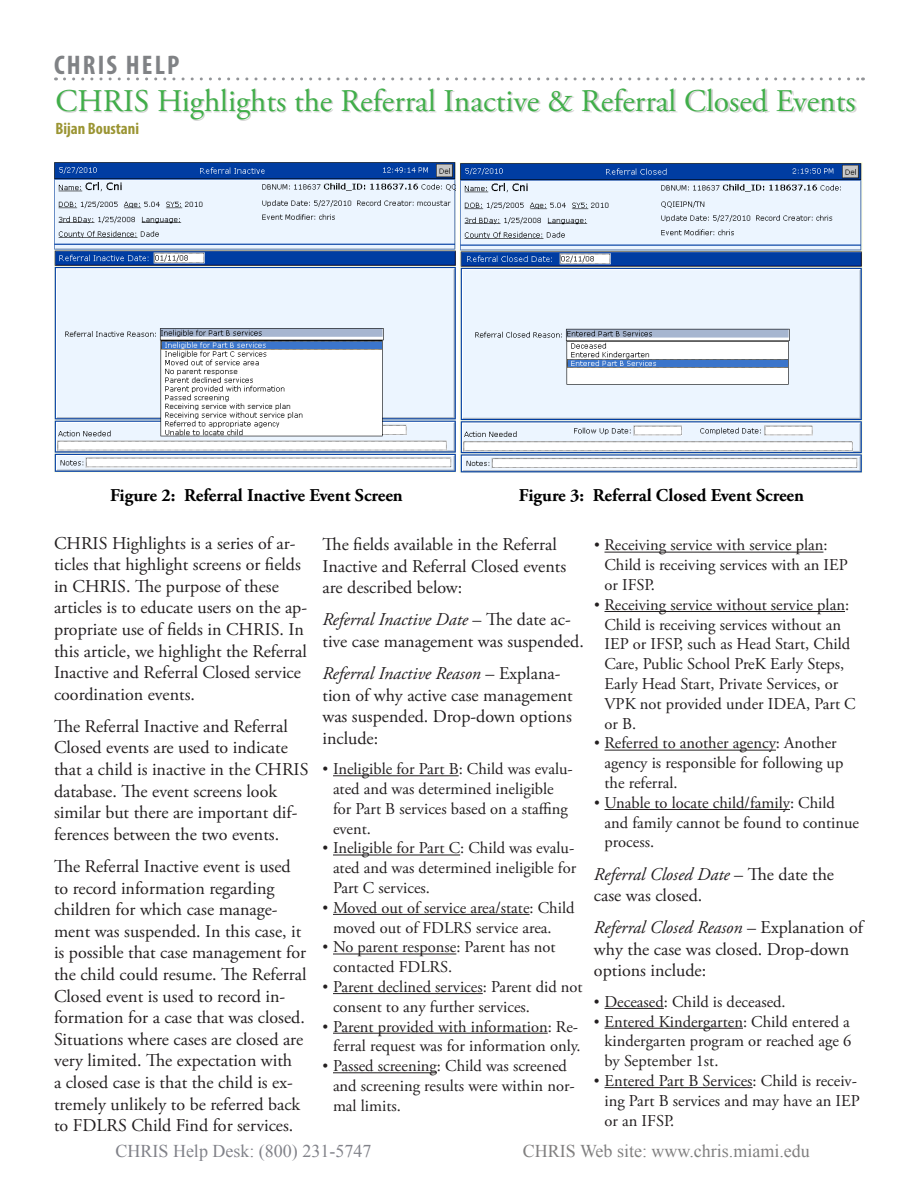
<style>
.page{position:relative;width:918px;height:1188px;background:#fff}
.page>*{position:absolute;margin:0;border:0;box-sizing:border-box;transform-origin:0 0}
.t1{font:31.5px "Adobe Garamond Pro";color:#40ae49}
.t2{font:700 condensed 27px "Myriad Pro";letter-spacing:.08em;color:#808285}
.t3{font:18px/21.6px "Adobe Garamond Pro";color:#231f20}
.t4{font:700 18px "Adobe Garamond Pro";letter-spacing:-.01em;color:#000}
.t5{font:18px "Times New Roman";color:#818080}
.t6{font:18px "Times New Roman";color:#818289}
.t7{font:16.5px/19.8px "Adobe Garamond Pro";color:#231f20}
.t8{font:700 condensed 16.5px "Myriad Pro";color:#9b9533}
.s1{font-style:italic}
.s2{font-family:"Times New Roman"}
</style>
<div class="page">
<div style="left:58px;top:90px;width:852px;height:46px;background:#231f20;opacity:.2"></div>
<svg style="left:64px;top:77px;width:799px;height:3px"></svg>
<hr style="left:333px;top:775px;width:126px;height:1px;background:#231f20">
<hr style="left:333px;top:855px;width:127px;height:1px;background:#231f20">
<hr style="left:333px;top:914px;width:197px;height:1px;background:#231f20">
<hr style="left:333px;top:954px;width:123px;height:1px;background:#231f20">
<hr style="left:333px;top:993px;width:150px;height:1px;background:#231f20">
<hr style="left:333px;top:1033px;width:215px;height:1px;background:#231f20">
<hr style="left:333px;top:1072px;width:104px;height:1px;background:#231f20">
<hr style="left:604px;top:552px;width:219px;height:1px;background:#231f20">
<hr style="left:604px;top:611px;width:241px;height:1px;background:#231f20">
<hr style="left:604px;top:750px;width:172px;height:1px;background:#231f20">
<hr style="left:604px;top:809px;width:186px;height:1px;background:#231f20">
<hr style="left:604px;top:1008px;width:60px;height:1px;background:#231f20">
<hr style="left:604px;top:1028px;width:139px;height:1px;background:#231f20">
<hr style="left:604px;top:1087px;width:149px;height:1px;background:#231f20">
<img style="left:54px;top:162px;width:402px;height:310px">
<img style="left:459px;top:162px;width:403px;height:311px">
<p class="t2" style="left:54px;top:48px;width:127px">CHRIS HELP</p>
<p class="t1" style="left:55px;top:82px;width:802px">CHRIS Highlights the Referral Inactive &amp; Referral Closed Events</p>
<p class="t8" style="left:55px;top:118px;width:85px">Bijan Boustani</p>
<p class="t4" style="left:110px;top:485px;width:294px">Figure 2: Referral Inactive Event Screen</p>
<p class="t4" style="left:519px;top:484px;width:287px">Figure 3: Referral Closed Event Screen</p>
<p class="t3" style="left:54px;top:533px;width:255px">CHRIS Highlights is a series of ar&shy;ticles that highlight screens or fields in CHRIS. The purpose of these articles is to educate users on the ap&shy;propriate use of fields in CHRIS. In this article, we highlight the Referral Inactive and Referral Closed service coordination events.</p>
<p class="t3" style="left:54px;top:716px;width:256px">The Referral Inactive and Referral Closed events are used to indicate that a child is inactive in the CHRIS database. The event screens look similar but there are important dif&shy;ferences between the two events.</p>
<p class="t3" style="left:54px;top:856px;width:254px">The Referral Inactive event is used to record information regarding children for which case manage&shy;ment was suspended. In this case, it is possible that case management for the child could resume. The Referral Closed event is used to record in&shy;formation for a case that was closed.<br>Situations where cases are closed are very limited. The expectation with<br>a closed case is that the child is ex&shy;tremely unlikely to be referred back to FDLRS Child Find for services.</p>
<p class="t6" style="left:116px;top:1139px;width:257px">CHRIS Help Desk: (800) 231-5747</p>
<p class="t5" style="left:523px;top:1139px;width:289px">CHRIS Web site: www.chris.miami.edu</p>
<p class="t3" style="left:322px;top:534px;width:245px">The fields available in the Referral<br>Inactive and Referral Closed events are described below:</p>
<p class="t3" style="left:322px;top:609px;width:263px"><span class="s1">Referral Inactive Date</span> – The date ac&shy;tive case management was suspended.</p>
<p class="t3" style="left:322px;top:663px;width:252px"><span class="s1">Referral Inactive Reason</span> – Explana&shy;tion of why active case management was suspended. Drop-down options include:</p>
<p class="t7" style="left:333px;top:760px;width:241px;text-indent:-10px"><span class="s2">•</span> Ineligible for Part B: Child was evalu&shy;ated and was determined ineligible for Part B services based on a staffing event.</p>
<p class="t7" style="left:333px;top:839px;width:245px;text-align:justify;text-indent:-10px"><span class="s2">•</span> Ineligible for Part C: Child was evalu&shy;ated and was determined ineligible for Part C services.</p>
<p class="t7" style="left:333px;top:898px;width:243px;text-indent:-10px"><span class="s2">•</span> Moved out of service area/state: Child moved out of FDLRS service area.</p>
<p class="t7" style="left:333px;top:938px;width:224px;text-indent:-10px"><span class="s2">•</span> No parent response: Parent has not contacted FDLRS.</p>
<p class="t7" style="left:333px;top:977px;width:251px;text-indent:-10px"><span class="s2">•</span> Parent declined services: Parent did not consent to any further services.</p>
<p class="t7" style="left:322px;top:1017px;width:260px;text-align:right"><span class="s2">•</span> Parent provided with information: Re&shy;ferral request was for information only.</p>
<p class="t7" style="left:333px;top:1057px;width:243px;text-indent:-10px"><span class="s2">•</span> Passed screening: Child was screened and screening results were within nor&shy;mal limits.</p>
<p class="t7" style="left:604px;top:536px;width:245px;text-indent:-10px"><span class="s2">•</span> Receiving service with service plan:<br>Child is receiving services with an IEP or IFSP.</p>
<p class="t7" style="left:604px;top:595px;width:253px;text-indent:-10px"><span class="s2">•</span> Receiving service without service plan:<br>Child is receiving services without an IEP or IFSP, such as Head Start, Child Care, Public School PreK Early Steps, Early Head Start, Private Services, or VPK not provided under IDEA, Part C or B.</p>
<p class="t7" style="left:604px;top:734px;width:240px;text-indent:-10px"><span class="s2">•</span> Referred to another agency: Another agency is responsible for following up the referral.</p>
<p class="t7" style="left:604px;top:793px;width:256px;text-indent:-10px"><span class="s2">•</span> Unable to locate child/family: Child and family cannot be found to continue process.</p>
<p class="t3" style="left:594px;top:864px;width:242px"><span class="s1">Referral Closed Date</span> – The date the case was closed.</p>
<p class="t3" style="left:594px;top:917px;width:271px"><span class="s1">Referral Closed Reason</span> – Explanation of why the case was closed. Drop-down options include:</p>
<p class="t7" style="left:594px;top:992px;width:193px"><span class="s2">•</span> Deceased: Child is deceased.</p>
<p class="t7" style="left:604px;top:1012px;width:248px;text-align:justify;text-indent:-10px"><span class="s2">•</span> Entered Kindergarten: Child entered a kindergarten program or reached age 6 by September 1st.</p>
<p class="t7" style="left:604px;top:1071px;width:257px;text-indent:-10px"><span class="s2">•</span> Entered Part B Services: Child is receiv&shy;ing Part B services and may have an IEP or an IFSP.</p>
</div>
